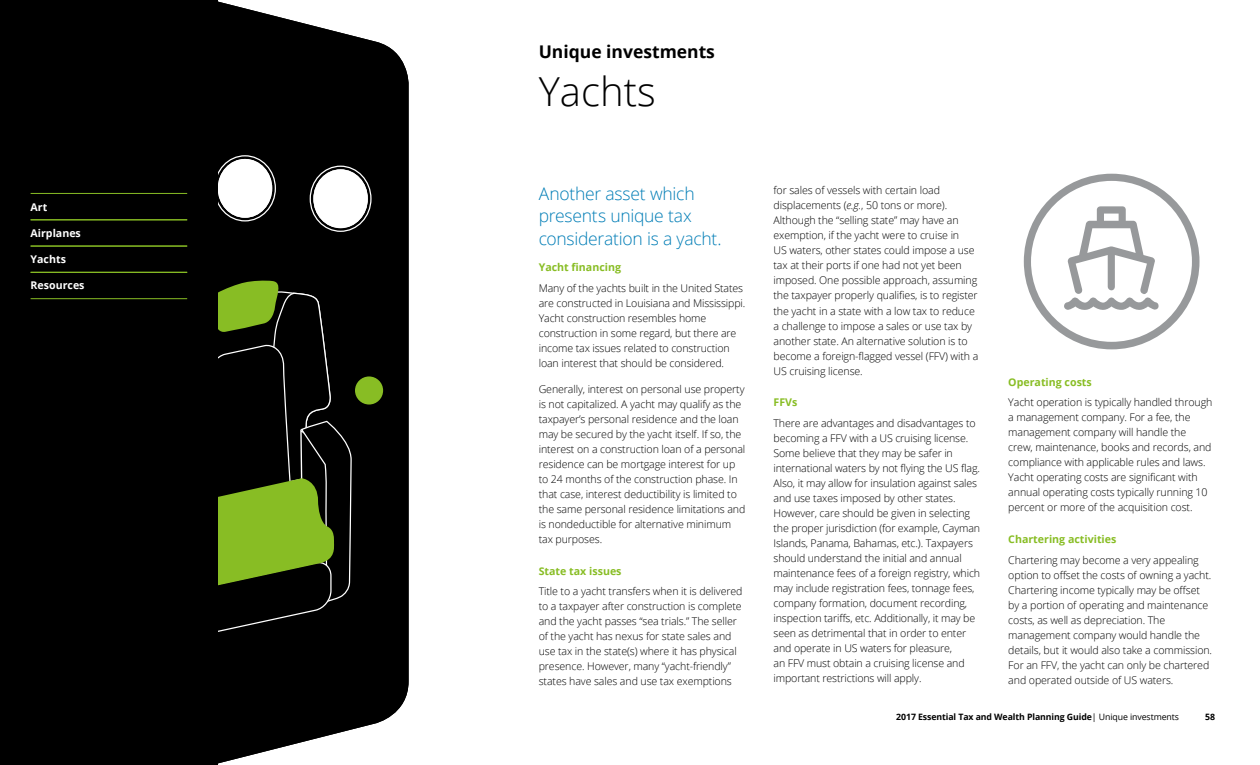
<style>
.page{position:relative;width:1260px;height:765px;background:#fff}
.page>*{position:absolute;margin:0;border:0;box-sizing:border-box;transform-origin:0 0}
.t1{font:300 40px "Open Sans";color:#000}
.t2{font:300 17.5px/22.5px "Open Sans";letter-spacing:-.015em;color:#007db6}
.t3{font:700 17.5px "Open Sans";color:#000}
.t4{font:300 10.62px/15px "Open Sans";letter-spacing:-.01em;color:#000}
.t5{font:700 10.62px "Open Sans";color:#88bd24}
.t6{font:700 10.62px "Open Sans";color:#fff}
.t7{font:700 8.75px "Open Sans";letter-spacing:-.01em;color:#000}
.s1{font-style:italic}
.s2{font-weight:400}
</style>
<div class="page">
<svg style="left:218px;top:1px;width:191px;height:763px;fill:#000"></svg>
<svg style="left:218px;top:249px;width:134px;height:394px"></svg>
<div style="left:355px;top:376px;width:28px;height:29px;background:#88bd24;border-radius:50%"></div>
<div style="left:218px;top:159px;width:54px;height:59px;background:#fff;border-radius:50%"></div>
<div style="left:214px;top:155px;width:62px;height:67px;border:1px solid #fff;border-radius:50%"></div>
<div style="left:218px;top:159px;width:54px;height:59px;border:4px solid #fff;border-radius:50%"></div>
<div style="left:313px;top:169px;width:55px;height:59px;background:#fff;border-radius:50%"></div>
<div style="left:310px;top:166px;width:62px;height:66px;border:1px solid #fff;border-radius:50%"></div>
<div style="left:313px;top:169px;width:55px;height:59px;border:4px solid #fff;border-radius:50%"></div>
<div style="left:0;top:0;width:218px;height:765px;background:#000"></div>
<hr style="left:31px;top:193px;width:156px;height:1px;background:#88bd24">
<hr style="left:31px;top:220px;width:156px;height:1px;background:#88bd24">
<hr style="left:31px;top:219px;width:156px;height:1px;background:#88bd24">
<hr style="left:31px;top:246px;width:156px;height:1px;background:#88bd24">
<hr style="left:31px;top:272px;width:156px;height:1px;background:#88bd24">
<hr style="left:31px;top:298px;width:156px;height:1px;background:#88bd24">
<svg style="left:1024px;top:174px;width:176px;height:175px"></svg>
<p class="t6" style="left:31px;top:199px;width:18px">Art</p>
<p class="t6" style="left:31px;top:226px;width:52px">Airplanes</p>
<p class="t6" style="left:31px;top:252px;width:37px">Yachts</p>
<p class="t6" style="left:31px;top:278px;width:55px">Resources</p>
<h2 class="t3" style="left:539px;top:40px;width:178px">Unique investments</h2>
<h1 class="t1" style="left:539px;top:64px;width:118px">Yachts</h1>
<h2 class="t2" style="left:539px;top:182px;width:184px">Another asset which presents unique tax consideration is a yacht.</h2>
<p class="t5" style="left:539px;top:260px;width:84px">Yacht financing</p>
<p class="t4" style="left:539px;top:280px;width:208px">Many of the yachts built in the United States are constructed in Louisiana and Mississippi.<br>Yacht construction resembles home construction in some regard, but there are income tax issues related to construction loan interest that should be considered.</p>
<p class="t4" style="left:539px;top:381px;width:208px">Generally, interest on personal use property is not capitalized. A yacht may qualify as the taxpayer’s personal residence and the loan may be secured by the yacht itself. If so, the interest on a construction loan of a personal residence can be mortgage interest for up to 24 months of the construction phase. In that case, interest deductibility is limited to the same personal residence limitations and is nondeductible for alternative minimum tax purposes.</p>
<p class="t5" style="left:539px;top:563px;width:84px">State tax issues</p>
<p class="t4" style="left:539px;top:584px;width:205px">Title to a yacht transfers when it is delivered to a taxpayer after construction is complete and the yacht passes “sea trials.” The seller of the yacht has nexus for state sales and use tax in the state(s) where it has physical presence. However, many “yacht-friendly” states have sales and use tax exemptions</p>
<p class="t4" style="left:774px;top:183px;width:206px">for sales of vessels with certain load displacements (<span class="s1">e.g.</span>, 50 tons or more).<br>Although the “selling state” may have an exemption, if the yacht were to cruise in<br>US waters, other states could impose a use tax at their ports if one had not yet been imposed. One possible approach, assuming the taxpayer properly qualifies, is to register the yacht in a state with a low tax to reduce a challenge to impose a sales or use tax by another state. An alternative solution is to become a foreign-fl agged vessel (FFV) with a US cruising license.</p>
<p class="t5" style="left:774px;top:395px;width:25px">FFVs</p>
<p class="t4" style="left:774px;top:415px;width:208px">There are advantages and disadvantages to becoming a FFV with a US cruising license.<br>Some believe that they may be safer in international waters by not flying the US flag.<br>Also, it may allow for insulation against sales and use taxes imposed by other states.<br>However, care should be given in selecting the proper jurisdiction (for example, Cayman Islands, Panama, Bahamas, etc.). Taxpayers should understand the initial and annual maintenance fees of a foreign registry, which may include registration fees, tonnage fees, company formation, document recording, inspection tariffs, etc. Additionally, it may be seen as detrimental that in order to enter and operate in US waters for pleasure,<br>an FFV must obtain a cruising license and important restrictions will apply.</p>
<p class="t5" style="left:1008px;top:374px;width:85px">Operating costs</p>
<p class="t4" style="left:1008px;top:395px;width:206px">Yacht operation is typically handled through a management company. For a fee, the management company will handle the crew, maintenance, books and records, and compliance with applicable rules and laws.<br>Yacht operating costs are significant with annual operating costs typically running 10 percent or more of the acquisition cost.</p>
<p class="t5" style="left:1008px;top:532px;width:110px">Chartering activities</p>
<p class="t4" style="left:1008px;top:552px;width:205px">Chartering may become a very appealing option to offset the costs of owning a yacht.<br>Chartering income typically may be offset by a portion of operating and maintenance costs, as well as depreciation. The management company would handle the details, but it would also take a commission.<br>For an FFV, the yacht can only be chartered and operated outside of US waters.</p>
<p class="t7" style="left:896px;top:711px;width:284px">2017 Essential Tax and Wealth Planning Guide<span class="s2">| Unique investments</span></p>
<p class="t7" style="left:1205px;top:711px;width:11px">58</p>
</div>
